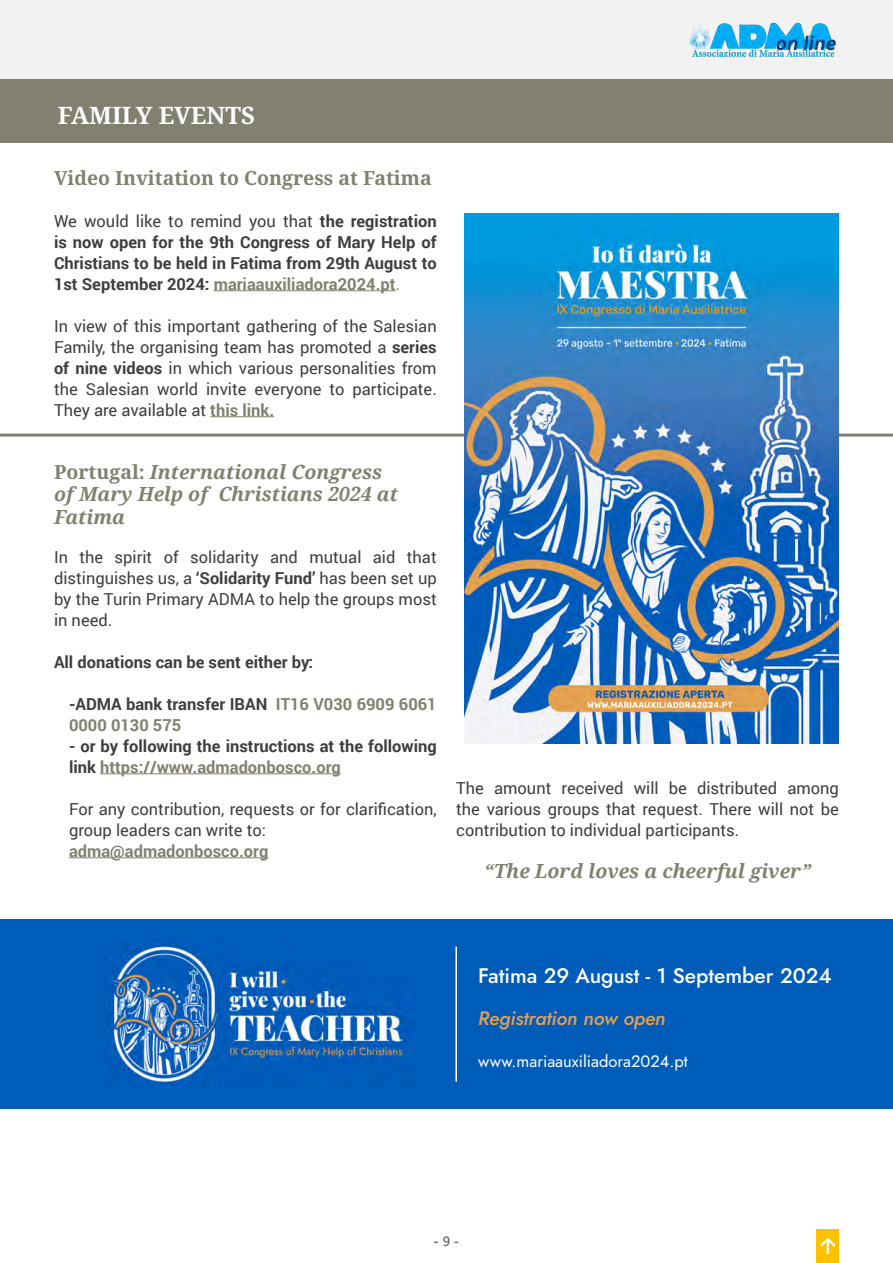
<style>
.page{position:relative;width:893px;height:1263px;background:#fff}
.page>*{position:absolute;margin:0;border:0;box-sizing:border-box;transform-origin:0 0}
.t1{font:700 24px "Noto Serif";color:#fff}
.t2{font:500 21px "Jost";color:#fff}
.t3{font:italic 700 19.5px/22.5px "Noto Serif";color:#828070}
.t4{font:700 19.5px "Noto Serif";color:#828070}
.t5{font:italic 500 19.5px "Jost";color:#e3a051}
.t6{font:16.5px/21px "Roboto";color:#3e3e3f;text-align:justify}
.t7{font:700 16.5px/21px "Roboto";color:#3e3e3f;text-align:justify}
.t8{font:700 16.5px/21px "Roboto";color:#828070}
.t9{font:16.5px "Jost";color:#fff}
.t10{font:700 13.5px "Segoe UI";color:#6d6e70}
.s1{font-weight:400}
.s2{color:#828070}
.s3{font-weight:400;color:#828070}
.s4{font-weight:700}
.s5{font-weight:700;color:#828070}
.s6{font-style:normal}
.s7{color:#3e3e3f}
.s8{font-weight:600}
</style>
<div class="page">
<div style="left:0;top:0;width:893px;height:80px;background:#f2f2f2"></div>
<img style="left:689px;top:22px;width:147px;height:35px">
<div style="left:816px;top:1229px;width:23px;height:34px;background:#ffc000"></div>
<svg style="left:820px;top:1237px;width:16px;height:17px"></svg>
<div style="left:0;top:80px;width:893px;height:62px;background:#828070"></div>
<hr style="left:214px;top:290px;width:182px;height:1px;background:#828070">
<hr style="left:210px;top:416px;width:64px;height:1px;background:#828070">
<hr style="left:0;top:433px;width:893px;height:3px;background:#828070">
<img style="left:464px;top:213px;width:375px;height:530px">
<hr style="left:100px;top:773px;width:241px;height:1px;background:#828070">
<hr style="left:69px;top:857px;width:199px;height:1px;background:#828070">
<div style="left:0;top:920px;width:893px;height:189px;background:#005cb9"></div>
<hr style="left:455px;top:946px;width:2px;height:135px;background:#fff">
<img style="left:104px;top:940px;width:302px;height:148px">
<p class="t1" style="left:58px;top:98px;width:199px">FAMILY EVENTS</p>
<p class="t4" style="left:54px;top:164px;width:379px">Video Invitation to Congress at Fatima</p>
<p class="t7" style="left:54px;top:209px;width:384px"><span class="s1">We would like to remind you that</span> the registration is now open for the 9th Congress of Mary Help of Christians to be held in Fatima from 29th August to 1st September 2024: <span class="s2">mariaauxiliadora2024.pt</span><span class="s3">.</span></p>
<p class="t6" style="left:54px;top:315px;width:384px">In view of this important gathering of the Salesian Family, the organising team has promoted a <span class="s4">series of nine videos</span> in which various personalities from the Salesian world invite everyone to participate.<br>They are available at <span class="s5">this link.</span></p>
<p class="t3" style="left:54px;top:460px;width:345px"><span class="s6">Portugal:</span> International Congress of Mary Help of Christians 2024 at<br>Fatima</p>
<p class="t6" style="left:54px;top:546px;width:384px">In the spirit of solidarity and mutual aid that distinguishes us, a <span class="s4">‘Solidarity Fund’</span> has been set up by the Turin Primary ADMA to help the groups most in need.</p>
<p class="t7" style="left:54px;top:650px;width:261px">All donations can be sent either by:</p>
<p class="t8" style="left:69px;top:692px;width:369px"><span class="s7">-ADMA bank transfer IBAN</span> IT16 V030 6909 6061<br>0000 0130 575</p>
<p class="t7" style="left:69px;top:734px;width:369px">- or by following the instructions at the following link <span class="s2">https://www.admadonbosco.org</span></p>
<p class="t6" style="left:69px;top:798px;width:369px">For any contribution, requests or for clarification, group leaders can write to:</p>
<p class="t8" style="left:69px;top:839px;width:201px">adma@admadonbosco.org</p>
<p class="t6" style="left:456px;top:777px;width:384px">The amount received will be distributed among the various groups that request. There will not be contribution to individual participants.</p>
<p class="t3" style="left:484px;top:859px;width:328px">“The Lord loves a cheerful giver”</p>
<p class="t2" style="left:478px;top:962px;width:355px">Fatima 29 August - 1 September 2024</p>
<p class="t5" style="left:478px;top:1005px;width:189px">Registration now open</p>
<p class="t9" style="left:478px;top:1050px;width:211px">www.mariaauxiliadora2024.pt</p>
<p class="t10" style="left:434px;top:1229px;width:27px">- <span class="s8">9</span> -</p>
</div>
